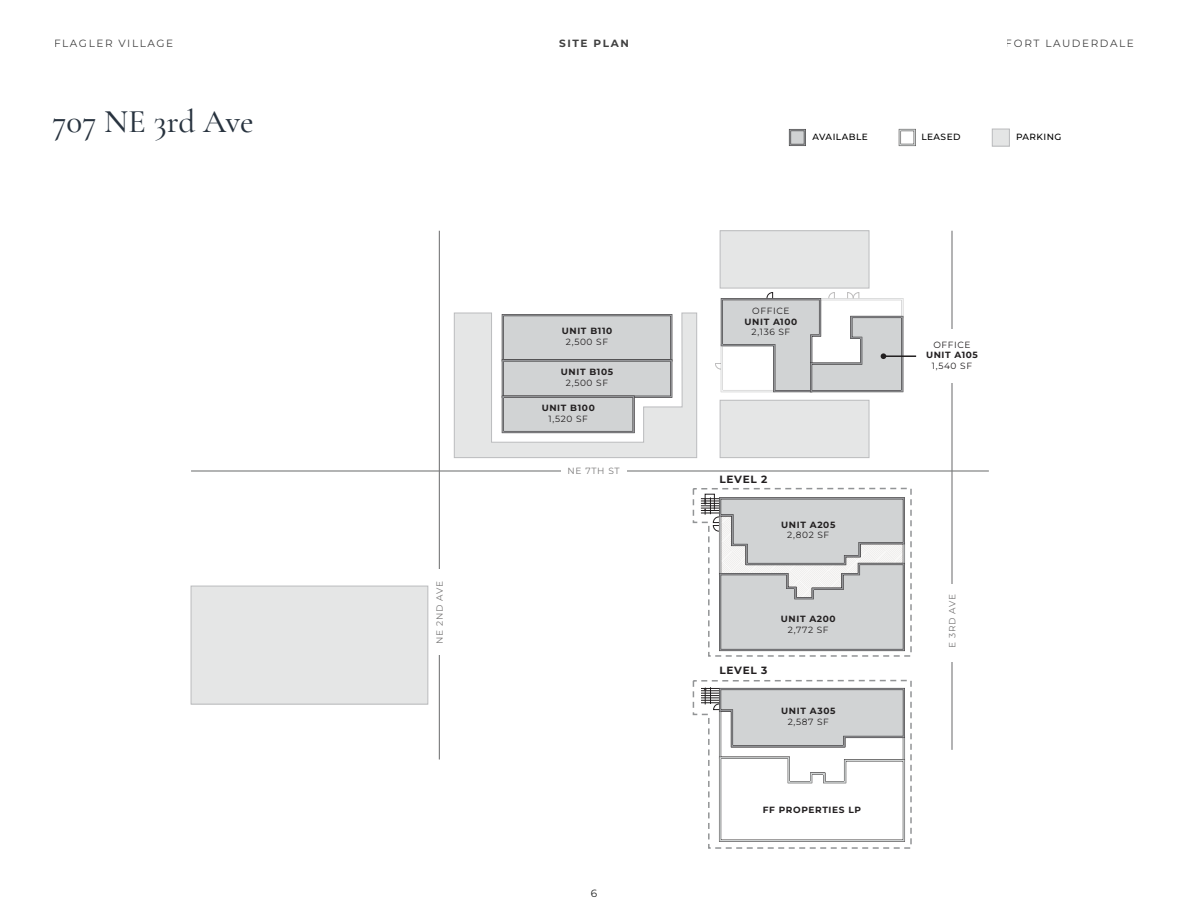
<style>
.page{position:relative;width:1188px;height:918px;background:#fff}
.page>*{position:absolute;margin:0;border:0;box-sizing:border-box;transform-origin:0 0}
.t1{font:500 33px "Cormorant Garamond";color:#28333f}
.t2{font:10.5px "Montserrat";letter-spacing:.15em;color:#000}
.t3{font:700 10.5px "Montserrat";letter-spacing:.065em;color:#221f20}
.t4{font:700 10.5px "Montserrat";letter-spacing:.15em;color:#000}
.t5{font:10.5px "Montserrat";color:#1d1e1e}
.t6{font:700 9px "Montserrat";letter-spacing:.07em;color:#221f20}
.t7{font:9px "Montserrat";letter-spacing:.07em;color:#221f20}
.t8{font:9px "Montserrat";letter-spacing:.08em;color:#7a7979}
.t9{font:500 9px "Montserrat";letter-spacing:.05em;color:#000}
</style>
<div class="page">
<hr style="left:191px;top:470px;width:798px;height:2px;background:#797a7b">
<hr style="left:439px;top:231px;width:1px;height:529px;background:#797a7b">
<hr style="left:951px;top:231px;width:2px;height:519px;background:#797a7b">
<div style="left:191px;top:586px;width:237px;height:118px;background:#e5e6e6"></div>
<div style="left:191px;top:586px;width:237px;height:118px;border:1px solid #bbbcbe"></div>
<div style="left:561px;top:465px;width:66px;height:12px;background:#fff"></div>
<div style="left:434px;top:569px;width:11px;height:86px;background:#fff"></div>
<div style="left:946px;top:585px;width:12px;height:77px;background:#fff"></div>
<svg style="left:454px;top:313px;width:243px;height:145px;background:#d6d7d8"></svg>
<div style="left:720px;top:231px;width:149px;height:57px;background:#e5e6e6"></div>
<div style="left:720px;top:231px;width:149px;height:57px;border:1px solid #bbbcbe"></div>
<div style="left:720px;top:400px;width:149px;height:58px;background:#e5e6e6"></div>
<div style="left:720px;top:400px;width:149px;height:58px;border:1px solid #bbbcbe"></div>
<hr style="left:883px;top:355px;width:33px;height:2px;background:#221f20">
<svg style="left:715px;top:292px;width:189px;height:101px"></svg>
<div style="left:944px;top:329px;width:15px;height:54px;background:#fff"></div>
<svg style="left:692px;top:487px;width:220px;height:170px"></svg>
<svg style="left:692px;top:679px;width:220px;height:170px"></svg>
<div style="left:899px;top:129px;width:17px;height:17px;border:2px solid #d0d3d3"></div>
<svg style="left:790px;top:130px;width:15px;height:15px"></svg>
<div style="left:789px;top:129px;width:17px;height:17px;border:1px solid #929496"></div>
<div style="left:992px;top:129px;width:17px;height:17px;background:#e4e5e5"></div>
<div style="left:992px;top:129px;width:18px;height:17px;border:1px solid #babbbd"></div>
<p class="t2" style="left:54px;top:37px;width:121px">FLAGLER VILLAGE</p>
<p class="t4" style="left:559px;top:37px;width:71px">SITE PLAN</p>
<p class="t2" style="left:1006px;top:37px;width:130px">FORT LAUDERDALE</p>
<p class="t1" style="left:52px;top:101px;width:203px">707 NE 3rd Ave</p>
<p class="t8" style="left:434px;top:644px;width:64px;rotate:-90deg">NE 2ND AVE</p>
<p class="t6" style="left:562px;top:325px;width:52px">UNIT B110</p>
<p class="t7" style="left:566px;top:336px;width:44px">2,500 SF</p>
<p class="t6" style="left:561px;top:366px;width:54px">UNIT B105</p>
<p class="t7" style="left:566px;top:377px;width:44px">2,500 SF</p>
<p class="t6" style="left:542px;top:402px;width:55px">UNIT B100</p>
<p class="t7" style="left:549px;top:412px;width:41px">1,520 SF</p>
<p class="t8" style="left:568px;top:465px;width:54px">NE 7TH ST</p>
<p class="t5" style="left:591px;top:886px;width:8px">6</p>
<p class="t9" style="left:812px;top:131px;width:57px">AVAILABLE</p>
<p class="t9" style="left:921px;top:131px;width:41px">LEASED</p>
<p class="t9" style="left:1016px;top:131px;width:47px">PARKING</p>
<p class="t7" style="left:752px;top:305px;width:39px">OFFICE</p>
<p class="t6" style="left:745px;top:316px;width:54px">UNIT A100</p>
<p class="t7" style="left:752px;top:326px;width:40px">2,136 SF</p>
<p class="t3" style="left:720px;top:473px;width:49px">LEVEL 2</p>
<p class="t7" style="left:933px;top:338px;width:39px">OFFICE</p>
<p class="t6" style="left:926px;top:349px;width:53px">UNIT A105</p>
<p class="t7" style="left:932px;top:360px;width:42px">1,540 SF</p>
<p class="t6" style="left:781px;top:518px;width:56px">UNIT A205</p>
<p class="t7" style="left:787px;top:529px;width:44px">2,802 SF</p>
<p class="t3" style="left:720px;top:664px;width:49px">LEVEL 3</p>
<p class="t6" style="left:781px;top:613px;width:56px">UNIT A200</p>
<p class="t7" style="left:788px;top:623px;width:42px">2,772 SF</p>
<p class="t6" style="left:781px;top:705px;width:56px">UNIT A305</p>
<p class="t7" style="left:788px;top:716px;width:43px">2,587 SF</p>
<p class="t6" style="left:763px;top:804px;width:100px">FF PROPERTIES LP</p>
<p class="t8" style="left:946px;top:648px;width:55px;rotate:-90deg">E 3RD AVE</p>
</div>
